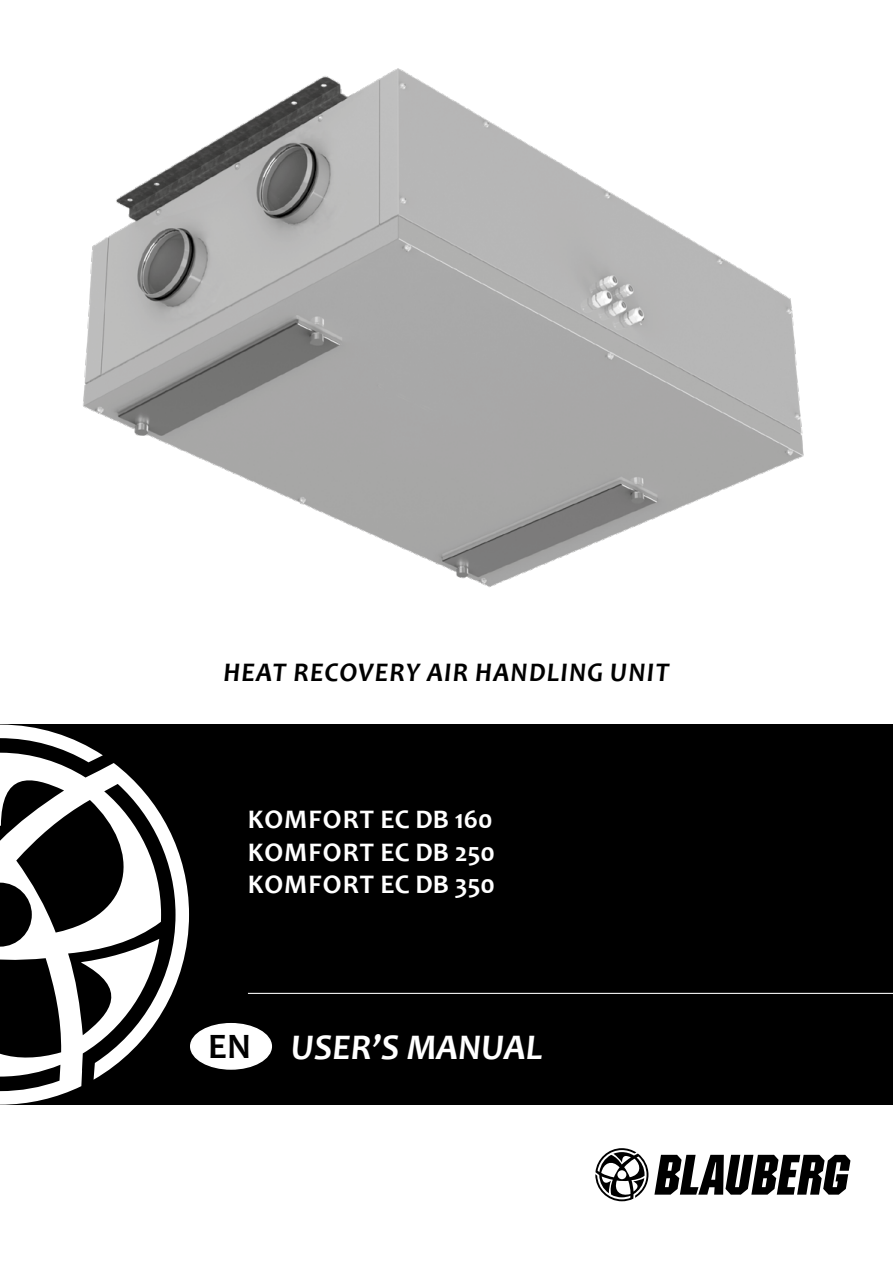
<style>
.page{position:relative;width:893px;height:1263px;background:#fff}
.page>*{position:absolute;margin:0;border:0;box-sizing:border-box;transform-origin:0 0}
.t1{font:italic 700 36.3px "Candara";color:#fff}
.t2{font:700 27px/32.4px "Candara";letter-spacing:.03em;color:#fff;text-align:justify}
.t3{font:italic 700 27px "Candara";letter-spacing:.04em;color:#000}
.s1{font-style:normal;font-size:36px;color:#000}
</style>
<div class="page">
<img style="left:83px;top:68px;width:721px;height:520px">
<div style="left:0;top:724px;width:893px;height:381px;background:#000"></div>
<hr style="left:248px;top:993px;width:645px;height:1px;background:#fff">
<svg style="left:0;top:724px;width:189px;height:381px"></svg>
<svg style="left:654px;top:1155px;width:196px;height:40px"></svg>
<svg style="left:595px;top:1148px;width:53px;height:53px"></svg>
<div style="left:191px;top:1024px;width:80px;height:45px;background:#fff;border-radius:50%"></div>
<div style="left:190px;top:1023px;width:82px;height:47px;border:2px solid #fff;border-radius:50%"></div>
<p class="t3" style="left:223px;top:655px;width:448px">HEAT RECOVERY AIR HANDLING UNIT</p>
<p class="t2" style="left:248px;top:803px;width:249px">KOMFORT EC DB 160<br>KOMFORT EC DB 250<br>KOMFORT EC DB 350</p>
<h1 class="t1" style="left:208px;top:1025px;width:336px"><span class="s1">EN</span> USER’S MANUAL</h1>
</div>
